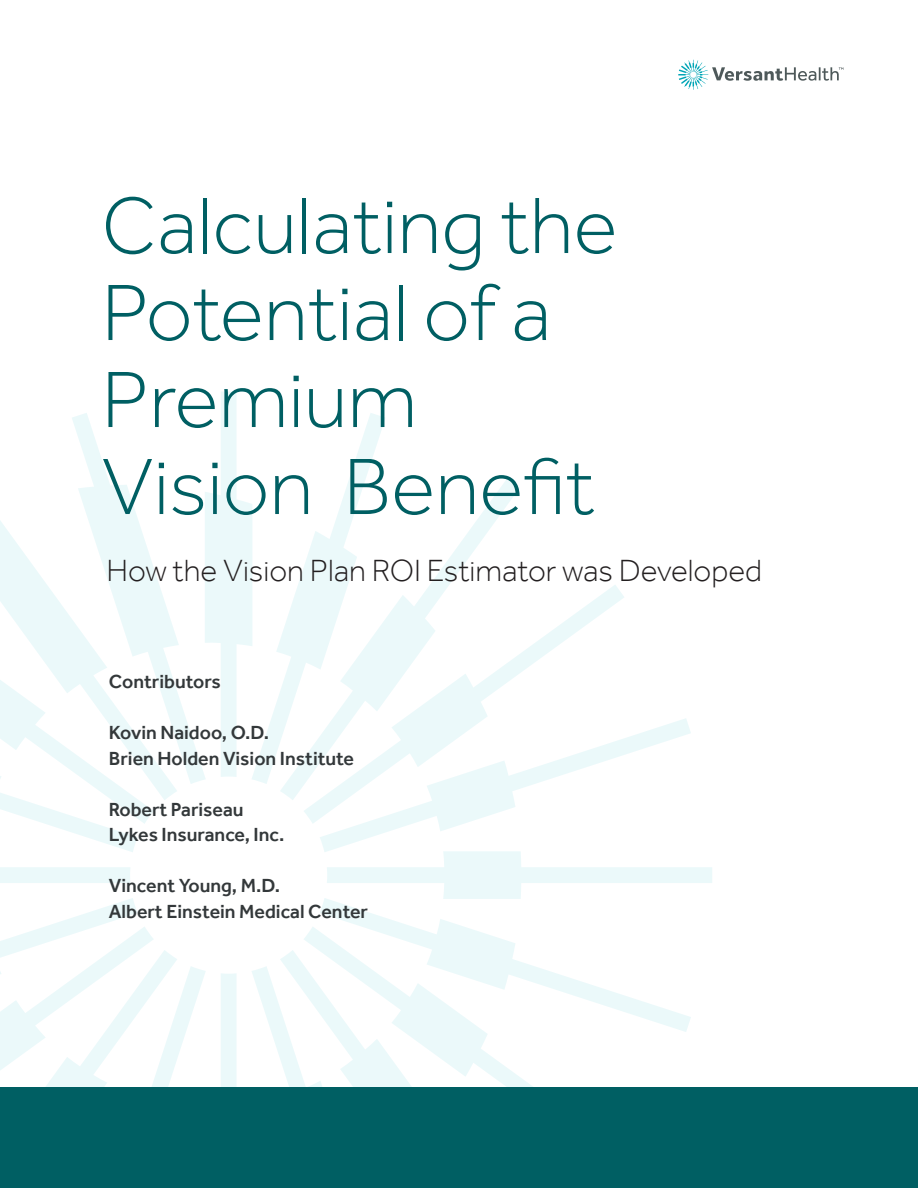
<style>
.page{position:relative;width:918px;height:1188px;background:#fff}
.page>*{position:absolute;margin:0;border:0;box-sizing:border-box;transform-origin:0 0}
.t1{font:300 82.5px/87px "Effra";color:#005f63}
.t2{font:300 31.5px "Effra";color:#231f20}
.t3{font:500 19.5px "Effra";color:#33383a}
</style>
<div class="page">
<svg style="left:678px;top:60px;width:165px;height:30px"></svg>
<svg style="left:0;top:392px;width:712px;height:696px"></svg>
<div style="left:0;top:1088px;width:918px;height:100px;background:#005f63"></div>
<p class="t1" style="left:101px;top:181px;width:518px">Calculating the<br>Potential of a<br>Premium</p>
<p class="t1" style="left:101px;top:442px;width:495px">Vision Benefit</p>
<p class="t2" style="left:106px;top:551px;width:657px">How the Vision Plan ROI Estimator was Developed</p>
<p class="t3" style="left:109px;top:670px;width:113px">Contributors</p>
<p class="t3" style="left:109px;top:721px;width:162px">Kovin Naidoo, O.D.</p>
<p class="t3" style="left:109px;top:746px;width:247px">Brien Holden Vision Institute</p>
<p class="t3" style="left:109px;top:797px;width:136px">Robert Pariseau</p>
<p class="t3" style="left:109px;top:823px;width:177px">Lykes Insurance, Inc.</p>
<p class="t3" style="left:109px;top:874px;width:173px">Vincent Young, M.D.</p>
<p class="t3" style="left:109px;top:899px;width:261px">Albert Einstein Medical Center</p>
</div>
